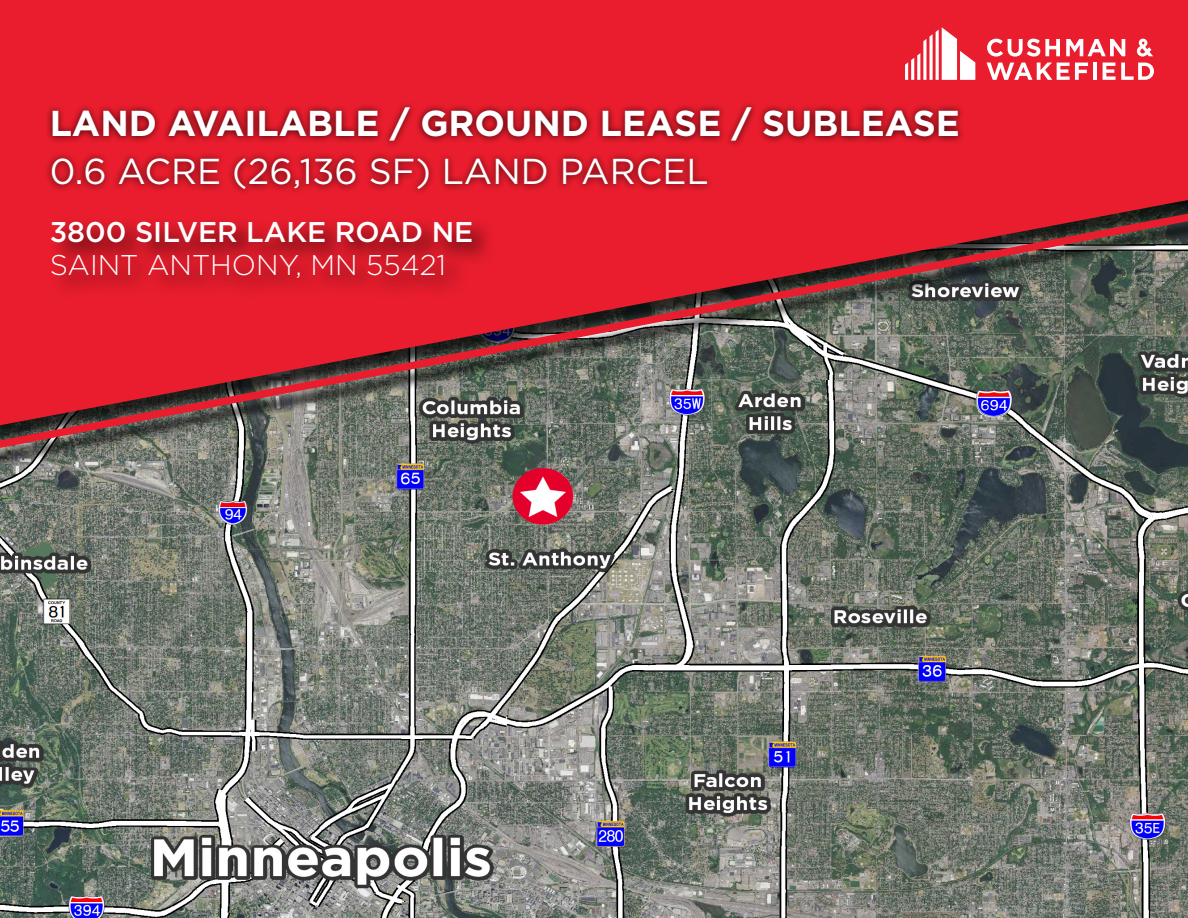
<style>
.page{position:relative;width:1188px;height:918px;background:#fff}
.page>*{position:absolute;margin:0;border:0;box-sizing:border-box;transform-origin:0 0}
.t1{font:700 36px "Gotham";color:#fff}
.t2{font:36px "Gotham";color:#fff}
.t3{font:500 28.5px "Gotham";color:#fff}
.t4{font:300 28.5px "Gotham";color:#fff}
</style>
<div class="page">
<img style="left:0;top:469px;width:1188px;height:449px">
<div style="left:0;top:0;width:1188px;height:211px;background:#e91d2d"></div>
<div style="left:0;top:211px;width:1188px;height:258px;background:#000;opacity:.75"></div>
<svg style="left:0;top:214px;width:1188px;height:234px;background:#924a4c"></svg>
<svg style="left:905px;top:27px;width:70px;height:53px"></svg>
<hr style="left:1093px;top:63px;width:4px;height:17px;background:#fff">
<svg style="left:1103px;top:63px;width:51px;height:17px"></svg>
<svg style="left:987px;top:39px;width:73px;height:18px"></svg>
<svg style="left:1066px;top:39px;width:59px;height:17px"></svg>
<svg style="left:987px;top:63px;width:101px;height:17px"></svg>
<svg style="left:1137px;top:39px;width:16px;height:18px"></svg>
<div style="left:49px;top:217px;width:447px;height:84px;background:#000;opacity:.75"></div>
<div style="left:44px;top:101px;width:922px;height:95px;background:#000;opacity:.75"></div>
<p class="t1" style="left:50px;top:100px;width:912px">LAND AVAILABLE / GROUND LEASE / SUBLEASE</p>
<p class="t2" style="left:50px;top:149px;width:661px">0.6 ACRE (26,136 SF) LAND PARCEL</p>
<p class="t3" style="left:50px;top:213px;width:425px">3800 SILVER LAKE ROAD NE</p>
<p class="t4" style="left:50px;top:247px;width:398px">SAINT ANTHONY, MN 55421</p>
</div>
